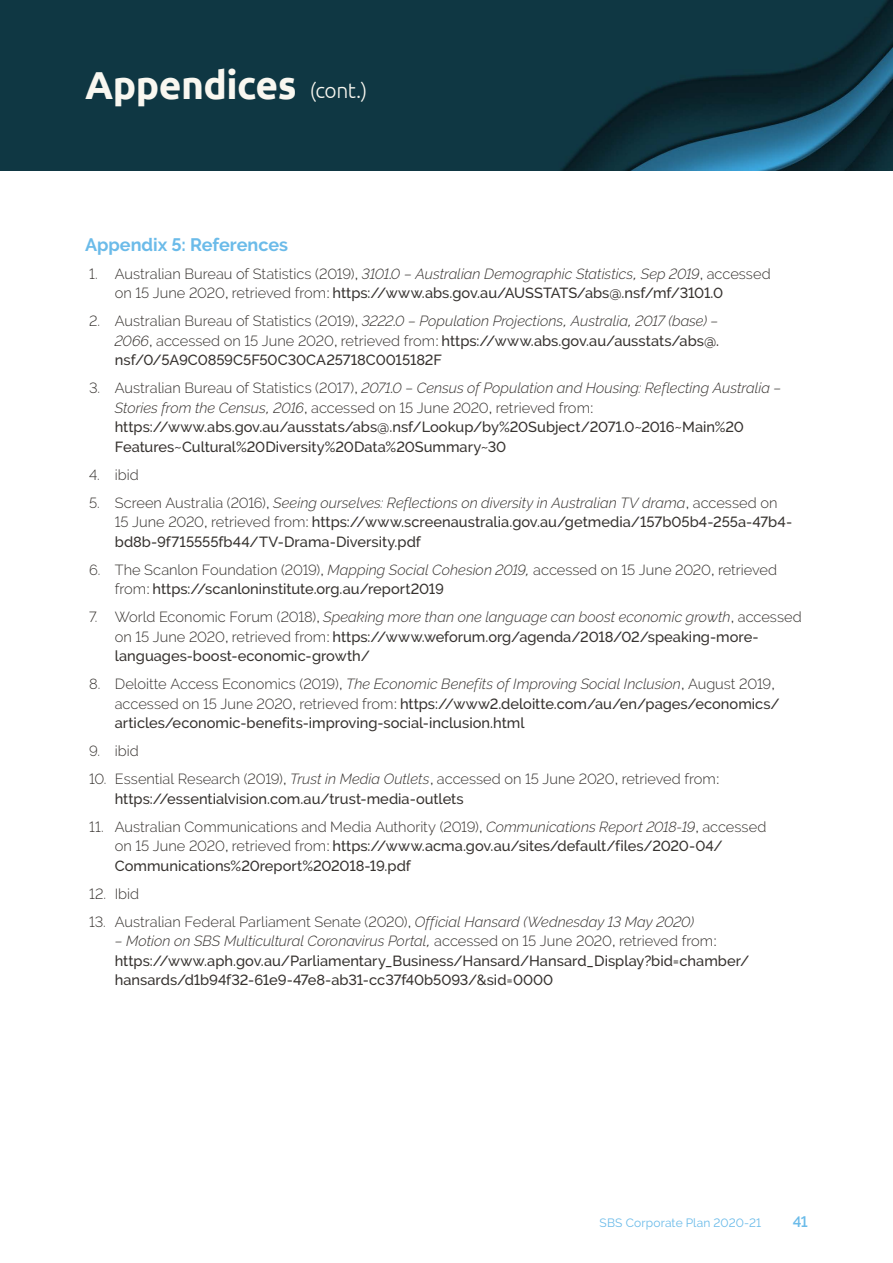
<style>
.page{position:relative;width:893px;height:1263px;background:#fff}
.page>*{position:absolute;margin:0;border:0;box-sizing:border-box;transform-origin:0 0}
.t1{font:700 39px "Ubuntu";letter-spacing:-.015em;color:#f9f7f0}
.t2{font:700 18px "Raleway";color:#6bbbe9}
.t3{font:600 15px "Raleway";color:#6bbbe9}
.t4{font:500 14.7px/19.5px "Raleway";color:#36322f}
.t5{font:300 14.7px/19.5px "Raleway";color:#36322f}
.t6{font:12px "Raleway";letter-spacing:.015em;color:#6bbbe9}
.s1{font-weight:300;font-size:21px}
.s2{font-style:italic}
.s3{font-weight:500}
.s4{font-weight:300}
.s5{font-weight:300;font-style:italic}
</style>
<div class="page">
<img style="left:0;top:0;width:893px;height:170px">
<h1 class="t1" style="left:85px;top:61px;width:284px">Appendices <span class="s1">(cont.)</span></h1>
<p class="t2" style="left:85px;top:234px;width:205px">Appendix 5: References</p>
<p class="t5" style="left:115px;top:264px;width:657px;text-indent:-26px">1. Australian Bureau of Statistics (2019),<span class="s2">3101.0 – Australian Demographic Statistics, Sep 2019</span>, accessed on 15 June 2020, retrieved from:<span class="s3">https://www.abs.gov.au/AUSSTATS/abs@.nsf/mf/3101.0</span></p>
<p class="t4" style="left:115px;top:311px;width:606px;text-align:justify;text-indent:-26px"><span class="s4">2. Australian Bureau of Statistics (2019),</span><span class="s5">3222.0 – Population Projections, Australia, 2017 (base) – 2066</span><span class="s4">, accessed on 15 June 2020, retrieved from:</span>https://www.abs.gov.au/ausstats/abs@. nsf/0/5A9C0859C5F50C30CA25718C0015182F</p>
<p class="t4" style="left:115px;top:378px;width:668px;text-indent:-26px"><span class="s4">3. Australian Bureau of Statistics (2017),</span><span class="s5">2071.0 – Census of Population and Housing: Reflecting Australia – Stories from the Census, 2016</span><span class="s4">, accessed on 15 June 2020, retrieved from: </span>https://www.abs.gov.au/ausstats/abs@.nsf/Lookup/by%20Subject/2071.0~2016~Main%20<br>Features~Cultural%20Diversity%20Data%20Summary~30</p>
<p class="t5" style="left:89px;top:465px;width:51px">4. ibid</p>
<p class="t4" style="left:115px;top:493px;width:679px;text-indent:-25px"><span class="s4">5. Screen Australia (2016),</span><span class="s5">Seeing ourselves: Reflections on diversity in Australian TV drama</span><span class="s4">, accessed on<br>15 June 2020, retrieved from:</span>https://www.screenaustralia.gov.au/getmedia/157b05b4-255a-47b4- bd8b-9f715555fb44/TV-Drama-Diversity.pdf</p>
<p class="t5" style="left:115px;top:560px;width:664px;text-indent:-26px">6. The Scanlon Foundation (2019),<span class="s2">Mapping Social Cohesion 2019,</span> accessed on 15 June 2020, retrieved from:<span class="s3">https://scanloninstitute.org.au/report2019</span></p>
<p class="t4" style="left:115px;top:607px;width:688px;text-indent:-26px"><span class="s4">7. World Economic Forum (2018),</span><span class="s5">Speaking more than one language can boost economic growth</span><span class="s4">, accessed on 15 June 2020, retrieved from:</span>https://www.weforum.org/agenda/2018/02/speaking-more&shy;languages-boost-economic-growth/</p>
<p class="t4" style="left:115px;top:674px;width:666px;text-indent:-26px"><span class="s4">8. Deloitte Access Economics (2019),</span><span class="s5">The Economic Benefits of Improving Social Inclusion</span><span class="s4">, August 2019, accessed on 15 June 2020, retrieved from:</span>https://www2.deloitte.com/au/en/pages/economics/ articles/economic-benefits-improving-social-inclusion.html</p>
<p class="t5" style="left:89px;top:741px;width:51px">9. ibid</p>
<p class="t5" style="left:115px;top:769px;width:606px;text-indent:-25px">10. Essential Research (2019),<span class="s2">Trust in Media Outlets</span>, accessed on 15 June 2020, retrieved from: <span class="s3">https://essentialvision.com.au/trust-media-outlets</span></p>
<p class="t4" style="left:115px;top:817px;width:653px;text-indent:-25px"><span class="s4">11. Australian Communications and Media Authority (2019),</span><span class="s5">Communications Report 2018-19</span><span class="s4">, accessed on 15 June 2020, retrieved from:</span>https://www.acma.gov.au/sites/default/files/2020-04/<br>Communications%20report%202018-19.pdf</p>
<p class="t5" style="left:89px;top:884px;width:51px">12. Ibid</p>
<p class="t5" style="left:89px;top:912px;width:606px">13. Australian Federal Parliament Senate (2020),<span class="s2">Official Hansard (Wednesday 13 May 2020)</span></p>
<p class="t4" style="left:115px;top:931px;width:636px"><span class="s5">– Motion on SBS Multicultural Coronavirus Portal,</span><span class="s4">accessed on 15 June 2020, retrieved from: </span>https://www.aph.gov.au/Parliamentary_Business/Hansard/Hansard_Display?bid=chamber/ hansards/d1b94f32-61e9-47e8-ab31-cc37f40b5093/&amp;sid=0000</p>
<p class="t6" style="left:600px;top:1215px;width:163px">SBS Corporate Plan 2020-21</p>
<p class="t3" style="left:793px;top:1213px;width:17px">41</p>
</div>
